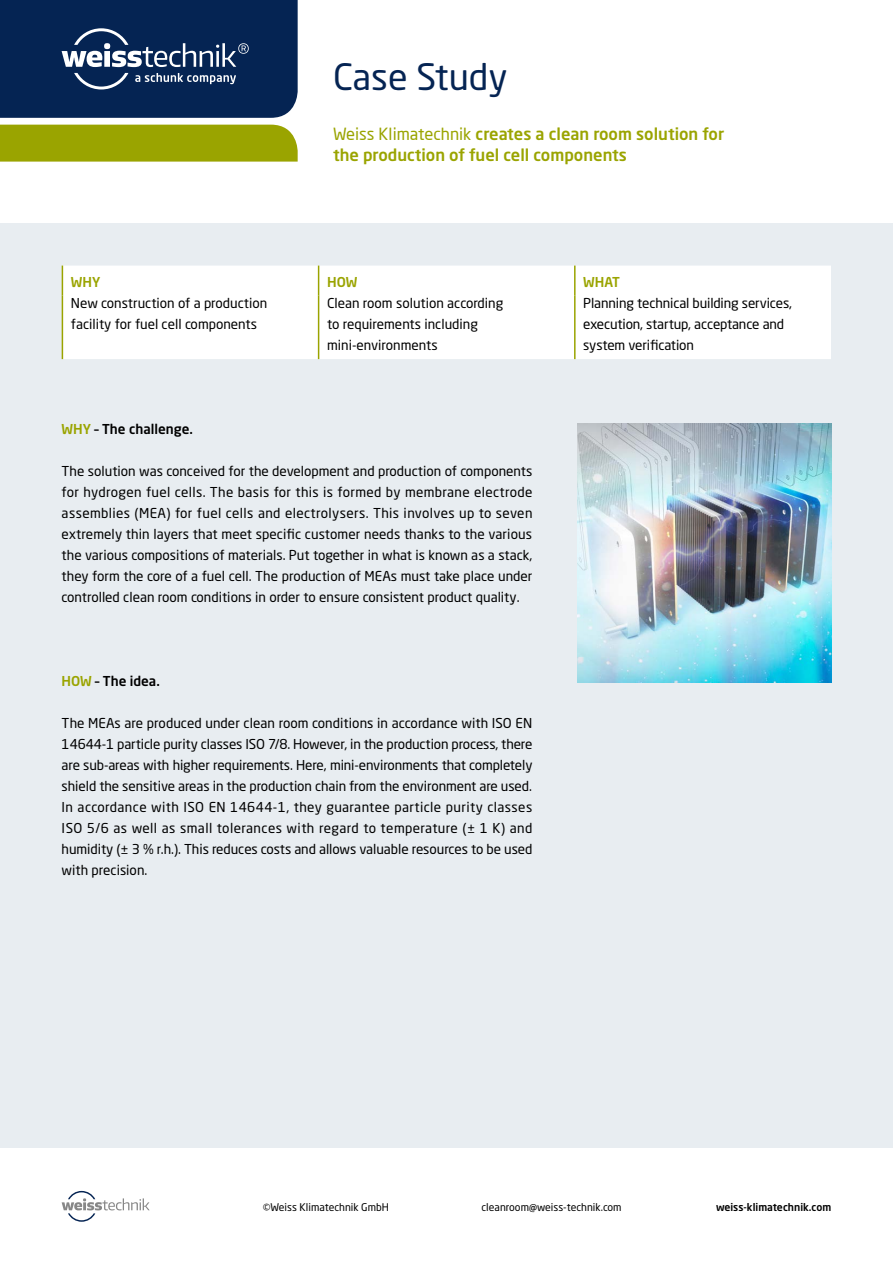
<style>
.page{position:relative;width:893px;height:1263px;background:#fff}
.page>*{position:absolute;margin:0;border:0;box-sizing:border-box;transform-origin:0 0}
.t1{font:36px "Neo Sans W1 G";color:#052453}
.t2{font:500 16.5px/21px "Neo Sans W1 G";color:#9aa400}
.t3{font:13.5px/21px "Neo Sans W1 G";color:#000}
.t4{font:500 13.5px "Neo Sans W1 G";color:#000}
.t5{font:500 13.5px "Neo Sans W1 G";color:#9aa400}
.t6{font:10.5px "Neo Sans W1 G";color:#000}
.t7{font:500 10.5px "Neo Sans W1 G";color:#000}
.s1{font-family:"Neo Sans Pro";font-weight:400}
.s2{color:#9aa400}
</style>
<div class="page">
<div style="left:0;top:224px;width:893px;height:924px;background:#e8edf1"></div>
<img style="left:577px;top:423px;width:254px;height:259px">
<div style="left:63px;top:266px;width:768px;height:93px;background:#fff"></div>
<svg style="left:318px;top:266px;width:1px;height:29px"></svg>
<hr style="left:574px;top:266px;width:2px;height:29px;background:#9aa400">
<hr style="left:318px;top:295px;width:1px;height:64px;background:#9aa400">
<hr style="left:574px;top:295px;width:2px;height:64px;background:#9aa400">
<svg style="left:62px;top:266px;width:1px;height:29px"></svg>
<hr style="left:62px;top:295px;width:1px;height:64px;background:#9aa400">
<div style="left:0;top:125px;width:298px;height:37px;background:#9aa400"></div>
<svg style="left:0;top:0;width:298px;height:118px;background:#16335e"></svg>
<svg style="left:62px;top:1191px;width:88px;height:31px"></svg>
<h1 class="t1" style="left:333px;top:55px;width:176px">Case Study</h1>
<p class="t2" style="left:333px;top:123px;width:393px"><span class="s1">Weiss Klimatechnik</span> creates a clean room solution for the production of fuel cell components</p>
<p class="t5" style="left:71px;top:273px;width:31px">WHY</p>
<p class="t5" style="left:327px;top:273px;width:32px">HOW</p>
<p class="t5" style="left:583px;top:273px;width:38px">WHAT</p>
<p class="t3" style="left:71px;top:292px;width:198px">New construction of a production facility for fuel cell components</p>
<p class="t3" style="left:327px;top:292px;width:178px">Clean room solution according to requirements including mini-environments</p>
<p class="t3" style="left:583px;top:292px;width:210px">Planning technical building services, execution, startup, acceptance and system verification</p>
<p class="t4" style="left:62px;top:420px;width:133px"><span class="s2">WHY</span> – The challenge.</p>
<p class="t3" style="left:62px;top:460px;width:472px;text-align:justify">The solution was conceived for the development and production of components for hydrogen fuel cells. The basis for this is formed by membrane electrode assemblies (MEA) for fuel cells and electrolysers. This involves up to seven extremely thin layers that meet specific customer needs thanks to the various the various compositions of materials. Put together in what is known as a stack, they form the core of a fuel cell. The production of MEAs must take place under controlled clean room conditions in order to ensure consistent product quality.</p>
<p class="t4" style="left:62px;top:672px;width:100px"><span class="s2">HOW</span> – The idea.</p>
<p class="t3" style="left:62px;top:712px;width:472px;text-align:justify">The MEAs are produced under clean room conditions in accordance with ISO EN 14644-1 particle purity classes ISO 7/8. However, in the production process, there are sub-areas with higher requirements. Here, mini-environments that completely shield the sensitive areas in the production chain from the environment are used.<br>In accordance with ISO EN 14644-1, they guarantee particle purity classes ISO 5/6 as well as small tolerances with regard to temperature (± 1 K) and humidity (± 3 % r.h.). This reduces costs and allows valuable resources to be used with precision.</p>
<p class="t6" style="left:263px;top:1200px;width:128px">©Weiss Klimatechnik GmbH</p>
<p class="t6" style="left:482px;top:1200px;width:141px">cleanroom@weiss-technik.com</p>
<p class="t7" style="left:716px;top:1200px;width:117px">weiss-klimatechnik.com</p>
</div>
